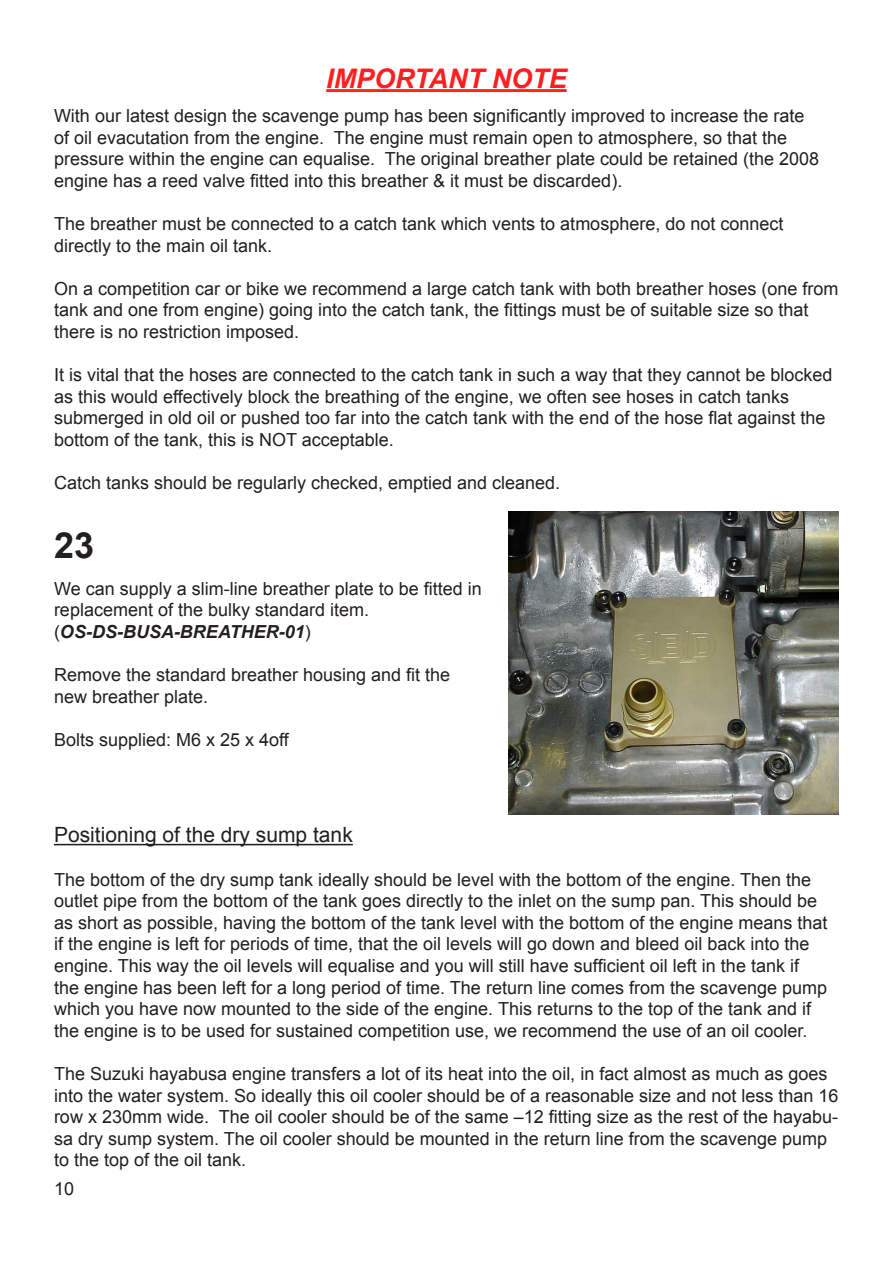
<style>
.page{position:relative;width:893px;height:1263px;background:#fff}
.page>*{position:absolute;margin:0;border:0;box-sizing:border-box;transform-origin:0 0}
.t1{font:700 36px "Arial";color:#231f20}
.t2{font:italic 700 27px "Arial";color:#ff1f20}
.t3{font:21px "Arial";color:#231f20}
.t4{font:18px/21.6px "Arial";color:#231f20}
.t5{font:italic 700 18px "Arial";color:#231f20}
.s1{font-weight:400;font-style:normal}
</style>
<div class="page">
<hr style="left:326px;top:89px;width:241px;height:3px;background:#ff1f20">
<img style="left:508px;top:512px;width:331px;height:303px">
<hr style="left:54px;top:844px;width:299px;height:1px;background:#231f20">
<p class="t2" style="left:326px;top:60px;width:242px">IMPORTANT NOTE</p>
<p class="t4" style="left:54px;top:105px;width:767px">With our latest design the scavenge pump has been significantly improved to increase the rate of oil evacutation from the engine. The engine must remain open to atmosphere, so that the pressure within the engine can equalise. The original breather plate could be retained (the 2008 engine has a reed valve fitted into this breather &amp; it must be discarded).</p>
<p class="t4" style="left:54px;top:213px;width:731px">The breather must be connected to a catch tank which vents to atmosphere, do not connect directly to the main oil tank.</p>
<p class="t4" style="left:54px;top:278px;width:786px">On a competition car or bike we recommend a large catch tank with both breather hoses (one from tank and one from engine) going into the catch tank, the fittings must be of suitable size so that there is no restriction imposed.</p>
<p class="t4" style="left:54px;top:364px;width:780px">It is vital that the hoses are connected to the catch tank in such a way that they cannot be blocked as this would effectively block the breathing of the engine, we often see hoses in catch tanks submerged in old oil or pushed too far into the catch tank with the end of the hose flat against the bottom of the tank, this is NOT acceptable.</p>
<p class="t4" style="left:54px;top:472px;width:508px">Catch tanks should be regularly checked, emptied and cleaned.</p>
<p class="t1" style="left:54px;top:521px;width:42px">23</p>
<p class="t4" style="left:54px;top:578px;width:429px">We can supply a slim-line breather plate to be fitted in replacement of the bulky standard item.</p>
<p class="t5" style="left:54px;top:620px;width:258px"><span class="s1">(</span>OS-DS-BUSA-BREATHER-01<span class="s1">)</span></p>
<p class="t4" style="left:54px;top:664px;width:398px">Remove the standard breather housing and fit the</p>
<p class="t4" style="left:54px;top:686px;width:156px">new breather plate.</p>
<p class="t4" style="left:54px;top:729px;width:236px">Bolts supplied: M6 x 25 x 4off</p>
<p class="t3" style="left:54px;top:821px;width:300px">Positioning of the dry sump tank</p>
<p class="t4" style="left:54px;top:869px;width:775px">The bottom of the dry sump tank ideally should be level with the bottom of the engine. Then the outlet pipe from the bottom of the tank goes directly to the inlet on the sump pan. This should be as short as possible, having the bottom of the tank level with the bottom of the engine means that if the engine is left for periods of time, that the oil levels will go down and bleed oil back into the engine. This way the oil levels will equalise and you will still have sufficient oil left in the tank if the engine has been left for a long period of time. The return line comes from the scavenge pump which you have now mounted to the side of the engine. This returns to the top of the tank and if the engine is to be used for sustained competition use, we recommend the use of an oil cooler.</p>
<p class="t4" style="left:54px;top:1063px;width:786px">The Suzuki hayabusa engine transfers a lot of its heat into the oil, in fact almost as much as goes into the water system. So ideally this oil cooler should be of a reasonable size and not less than 16 row x 230mm wide. The oil cooler should be of the same –12 fitting size as the rest of the hayabu&shy;sa dry sump system. The oil cooler should be mounted in the return line from the scavenge pump to the top of the oil tank.</p>
<p class="t4" style="left:54px;top:1178px;width:22px">10</p>
</div>
